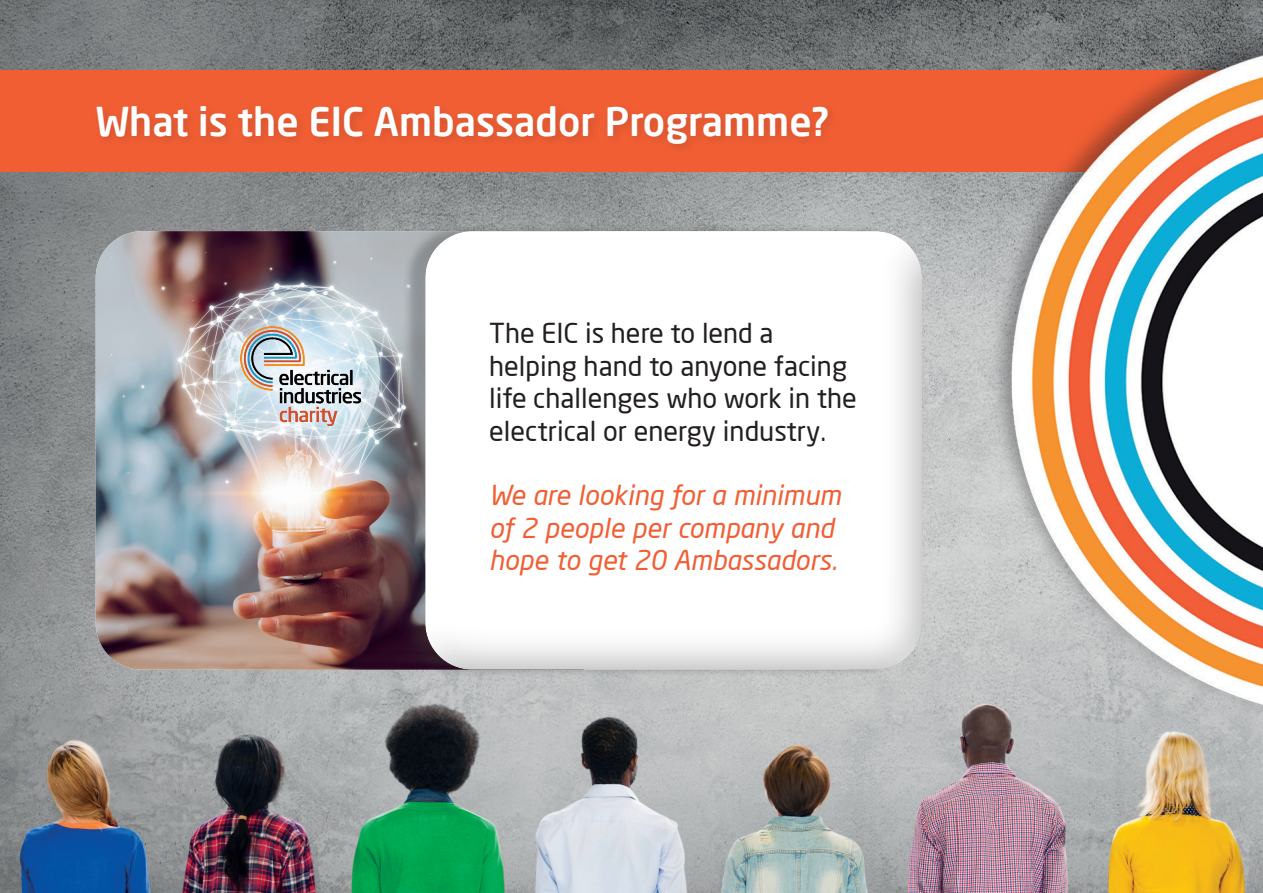
<style>
.page{position:relative;width:1263px;height:893px;background:#fff}
.page>*{position:absolute;margin:0;border:0;box-sizing:border-box;transform-origin:0 0}
.t1{font:500 39px "Neo Sans Pro";color:#fff}
.t2{font:27px/32.4px "Neo Sans Pro";color:#231f20}
.t3{font:italic 27px/32.4px "Neo Sans Pro";color:#f15e34}
</style>
<div class="page">
<img style="left:0;top:0;width:1263px;height:893px">
<div style="left:0;top:70px;width:1263px;height:102px;background:#f15e34"></div>
<div style="left:92px;top:102px;width:746px;height:53px;background:#231f20;opacity:.16"></div>
<img style="left:96px;top:231px;width:306px;height:439px">
<div style="left:402px;top:223px;width:513px;height:455px;background:#231f20;opacity:.26"></div>
<div style="left:424px;top:224px;width:498px;height:447px;background:#231f20;opacity:.31"></div>
<div style="left:228px;top:315px;width:144px;height:123px;background:#fff;opacity:.2"></div>
<img style="left:240px;top:326px;width:120px;height:100px">
<img style="left:908px;top:30px;width:355px;height:688px">
<h1 class="t1" style="left:96px;top:97px;width:735px">What is the EIC Ambassador Programme?</h1>
<p class="t2" style="left:489px;top:317px;width:369px">The EIC is here to lend a helping hand to anyone facing life challenges who work in the electrical or energy industry.</p>
<p class="t3" style="left:489px;top:479px;width:353px">We are looking for a minimum of 2 people per company and hope to get 20 Ambassadors.</p>
</div>
